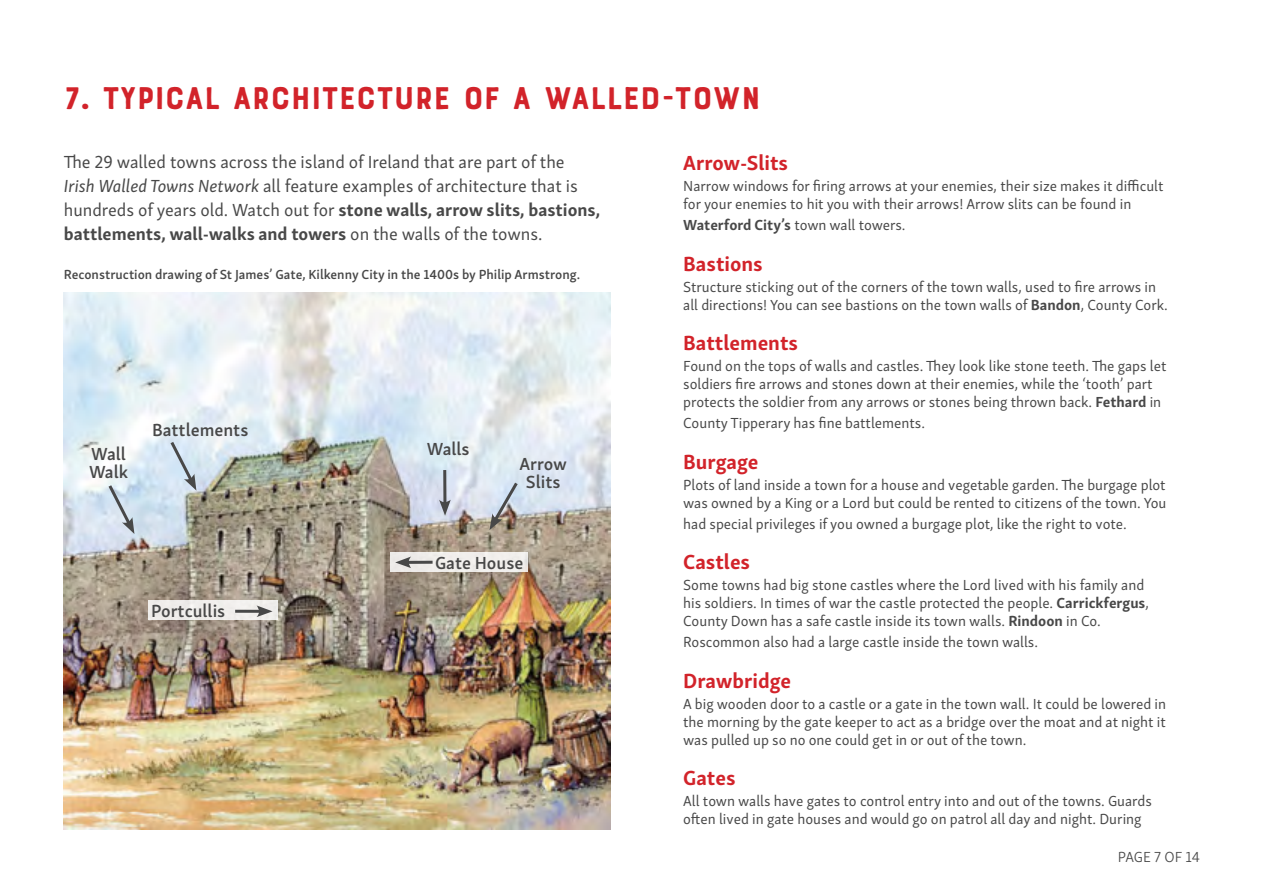
<style>
.page{position:relative;width:1263px;height:893px;background:#fff}
.page>*{position:absolute;margin:0;border:0;box-sizing:border-box;transform-origin:0 0}
.t1{font:33px "Bourton Hand Base";color:#d2232a}
.t2{font:700 21px "Skolar Sans Latn";color:#d2232a}
.t3{font:18px/24px "Skolar Sans Latn";color:#484848}
.t4{font:600 18px/18px "Skolar Sans Latn";color:#484848;text-align:center}
.t5{font:15px/18px "Skolar Sans Latn";color:#484848}
.t6{font:700 15px "Skolar Sans Latn";color:#484848}
.t7{font:300 15px "Skolar Sans Latn";color:#484848}
.t8{font:600 13.5px "Skolar Sans Latn";color:#484848}
.s1{font-style:italic}
.s2{font-weight:700}
.s3{font-weight:400}
</style>
<div class="page">
<img style="left:64px;top:292px;width:546px;height:537px">
<svg style="left:489px;top:479px;width:31px;height:51px;background:#b1b3b7"></svg>
<hr style="left:443px;top:470px;width:3px;height:35px;background:#484848">
<svg style="left:439px;top:500px;width:12px;height:16px"></svg>
<svg style="left:106px;top:482px;width:28px;height:52px"></svg>
<svg style="left:168px;top:438px;width:28px;height:53px"></svg>
<div style="left:148px;top:600px;width:130px;height:20px;background:#f0eeeb"></div>
<hr style="left:235px;top:610px;width:27px;height:3px;background:#484848">
<svg style="left:256px;top:605px;width:17px;height:12px"></svg>
<div style="left:391px;top:552px;width:137px;height:20px;background:#f1eeeb"></div>
<hr style="left:406px;top:561px;width:27px;height:3px;background:#484848">
<svg style="left:395px;top:556px;width:16px;height:12px"></svg>
<h1 class="t1" style="left:64px;top:78px;width:699px">7. TYPICAL ARCHITECTURE OF A WALLED-TOWN</h1>
<p class="t3" style="left:64px;top:149px;width:538px">The 29 walled towns across the island of Ireland that are part of the<br><span class="s1">Irish Walled Towns Network</span> all feature examples of architecture that is hundreds of years old. Watch out for <span class="s2">stone walls, arrow slits, bastions, battlements, wall-walks and towers</span> on the walls of the towns.</p>
<h2 class="t2" style="left:683px;top:146px;width:106px">Arrow-Slits</h2>
<p class="t5" style="left:683px;top:176px;width:482px">Narrow windows for firing arrows at your enemies, their size makes it difficult for your enemies to hit you with their arrows! Arrow slits can be found in</p>
<p class="t6" style="left:683px;top:213px;width:224px">Waterford City’s <span class="s3">town wall towers.</span></p>
<h2 class="t2" style="left:683px;top:247px;width:81px">Bastions</h2>
<p class="t5" style="left:683px;top:277px;width:486px">Structure sticking out of the corners of the town walls, used to fire arrows in all directions! You can see bastions on the town walls of <span class="s2">Bandon</span>, County Cork.</p>
<h2 class="t2" style="left:683px;top:326px;width:116px">Battlements</h2>
<p class="t5" style="left:683px;top:356px;width:485px">Found on the tops of walls and castles. They look like stone teeth. The gaps let soldiers fire arrows and stones down at their enemies, while the ‘tooth’ part protects the soldier from any arrows or stones being thrown back. <span class="s2">Fethard</span> in</p>
<p class="t5" style="left:683px;top:413px;width:243px">County Tipperary has fine battlements.</p>
<h2 class="t2" style="left:683px;top:445px;width:77px">Burgage</h2>
<p class="t5" style="left:683px;top:475px;width:485px">Plots of land inside a town for a house and vegetable garden. The burgage plot was owned by a King or a Lord but could be rented to citizens of the town. You</p>
<p class="t5" style="left:683px;top:514px;width:445px">had special privileges if you owned a burgage plot, like the right to vote.</p>
<h2 class="t2" style="left:683px;top:545px;width:68px">Castles</h2>
<p class="t5" style="left:683px;top:575px;width:467px">Some towns had big stone castles where the Lord lived with his family and his soldiers. In times of war the castle protected the people. <span class="s2">Carrickfergus</span>,<br>County Down has a safe castle inside its town walls. <span class="s2">Rindoon</span> in Co.</p>
<p class="t5" style="left:683px;top:632px;width:356px">Roscommon also had a large castle inside the town walls.</p>
<h2 class="t2" style="left:683px;top:664px;width:109px">Drawbridge</h2>
<p class="t5" style="left:683px;top:694px;width:484px;text-align:justify">A big wooden door to a castle or a gate in the town wall. It could be lowered in the morning by the gate keeper to act as a bridge over the moat and at night it was pulled up so no one could get in or out of the town.</p>
<h2 class="t2" style="left:683px;top:761px;width:54px">Gates</h2>
<p class="t5" style="left:683px;top:791px;width:470px">All town walls have gates to control entry into and out of the towns. Guards often lived in gate houses and would go on patrol all day and night. During</p>
<p class="t8" style="left:64px;top:264px;width:518px">Reconstruction drawing of St James’ Gate, Kilkenny City in the 1400s by Philip Armstrong.</p>
<p class="t4" style="left:152px;top:419px;width:98px">Battlements</p>
<p class="t4" style="left:91px;top:443px;width:36px">Wall</p>
<p class="t4" style="left:427px;top:439px;width:44px">Walls</p>
<p class="t4" style="left:89px;top:461px;width:41px">Walk</p>
<p class="t4" style="left:519px;top:453px;width:49px">Arrow<br>Slits</p>
<p class="t4" style="left:435px;top:552px;width:90px">Gate House</p>
<p class="t4" style="left:151px;top:600px;width:76px">Portcullis</p>
<p class="t7" style="left:1118px;top:845px;width:83px">PAGE 7 OF 14</p>
</div>
